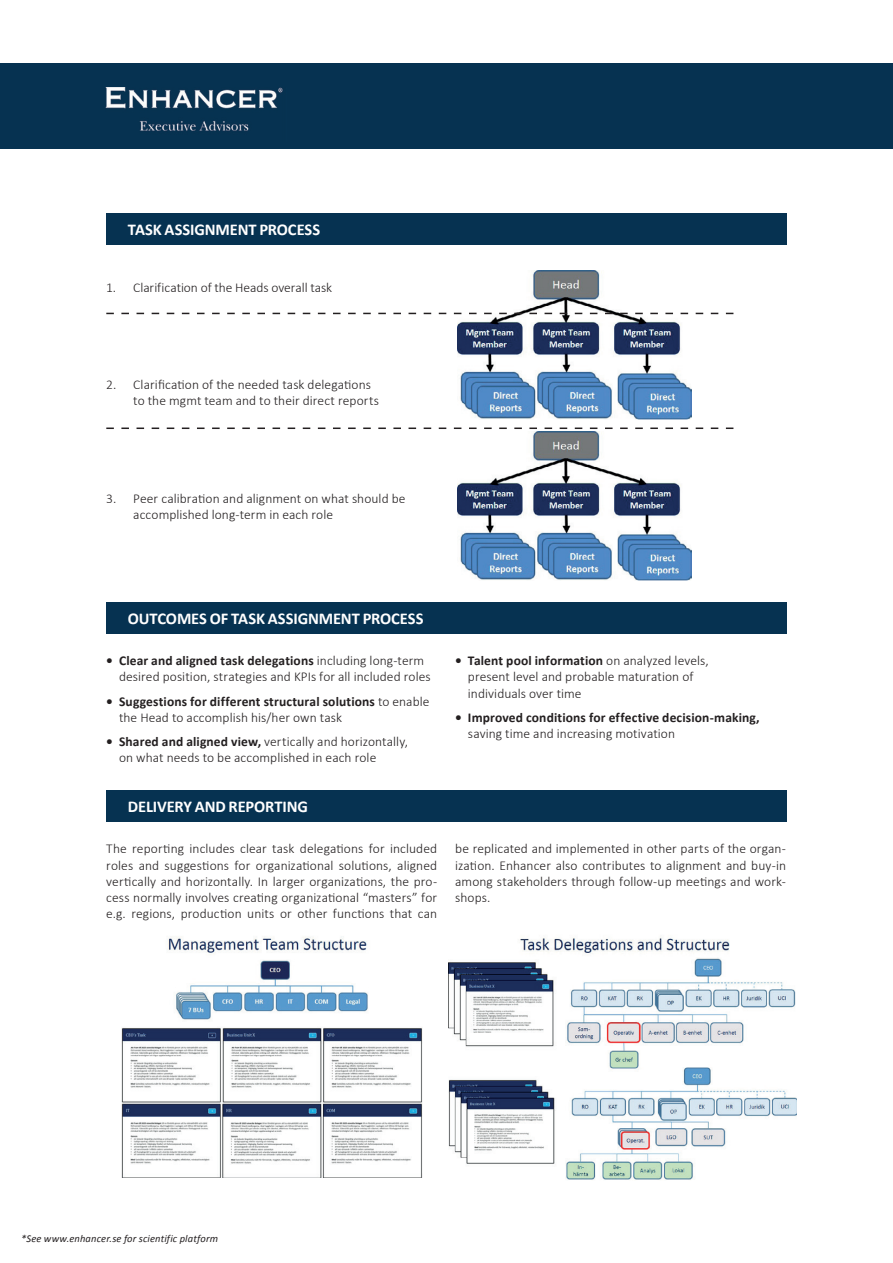
<style>
.page{position:relative;width:893px;height:1263px;background:#fff}
.page>*{position:absolute;margin:0;border:0;box-sizing:border-box;transform-origin:0 0}
.t1{font:700 16.5px "Calibri";letter-spacing:-.005em;color:#fff}
.t2{font:300 13.5px/16.2px "Calibri";letter-spacing:.005em;color:#231f20}
.t3{font:700 13.5px/16.2px "Calibri";letter-spacing:.01em;color:#231f20}
.t4{font:italic 10.5px "Calibri";letter-spacing:.015em;color:#231f20}
.s1{font-weight:700}
.s2{font-weight:300}
</style>
<div class="page">
<div style="left:0;top:64px;width:893px;height:85px;background:#063251"></div>
<img style="left:105px;top:87px;width:178px;height:44px">
<div style="left:106px;top:213px;width:681px;height:31px;background:#063251"></div>
<div style="left:106px;top:602px;width:681px;height:32px;background:#063251"></div>
<div style="left:106px;top:790px;width:681px;height:32px;background:#063251"></div>
<img style="left:457px;top:271px;width:234px;height:148px">
<img style="left:457px;top:432px;width:234px;height:149px">
<svg style="left:106px;top:313px;width:627px;height:1px"></svg>
<svg style="left:106px;top:427px;width:627px;height:2px"></svg>
<img style="left:168px;top:936px;width:199px;height:17px">
<img style="left:520px;top:938px;width:209px;height:15px">
<img style="left:449px;top:958px;width:347px;height:222px">
<img style="left:121px;top:960px;width:301px;height:217px">
<p class="t1" style="left:128px;top:218px;width:194px">TASK ASSIGNMENT PROCESS</p>
<p class="t2" style="left:106px;top:279px;width:227px">1. Clarification of the Heads overall task</p>
<p class="t2" style="left:133px;top:376px;width:247px;text-indent:-27px">2. Clarification of the needed task delegations to the mgmt team and to their direct reports</p>
<p class="t2" style="left:133px;top:490px;width:274px;text-indent:-27px">3. Peer calibration and alignment on what should be accomplished long-term in each role</p>
<p class="t1" style="left:128px;top:607px;width:297px">OUTCOMES OF TASK ASSIGNMENT PROCESS</p>
<p class="t2" style="left:119px;top:652px;width:313px;text-indent:-13px"><span class="s1">• Clear and aligned task delegations</span> including long-term desired position, strategies and KPIs for all included roles</p>
<p class="t3" style="left:119px;top:693px;width:312px;text-indent:-13px">• Suggestions for different structural solutions <span class="s2">to enable the Head to accomplish his/her own task</span></p>
<p class="t2" style="left:119px;top:733px;width:291px;text-indent:-13px"><span class="s1">• Shared and aligned view,</span> vertically and horizontally, on what needs to be accomplished in each role</p>
<p class="t2" style="left:468px;top:652px;width:242px;text-indent:-13px"><span class="s1">• Talent pool information</span> on analyzed levels, present level and probable maturation of individuals over time</p>
<p class="t3" style="left:455px;top:709px;width:306px">• Improved conditions for effective decision-making,</p>
<p class="t2" style="left:468px;top:725px;width:209px">saving time and increasing motivation</p>
<p class="t1" style="left:128px;top:795px;width:182px">DELIVERY AND REPORTING</p>
<p class="t2" style="left:106px;top:840px;width:332px;text-align:justify">The reporting includes clear task delegations for included roles and suggestions for organizational solutions, aligned vertically and horizontally. In larger organizations, the pro&shy;cess normally involves creating organizational “masters” for e.g. regions, production units or other functions that can</p>
<p class="t2" style="left:455px;top:840px;width:332px;text-align:justify">be replicated and implemented in other parts of the organ&shy;ization. Enhancer also contributes to alignment and buy-in among stakeholders through follow-up meetings and work&shy;shops.</p>
<p class="t4" style="left:21px;top:1231px;width:198px">*See www.enhancer.se for scientific platform</p>
</div>
